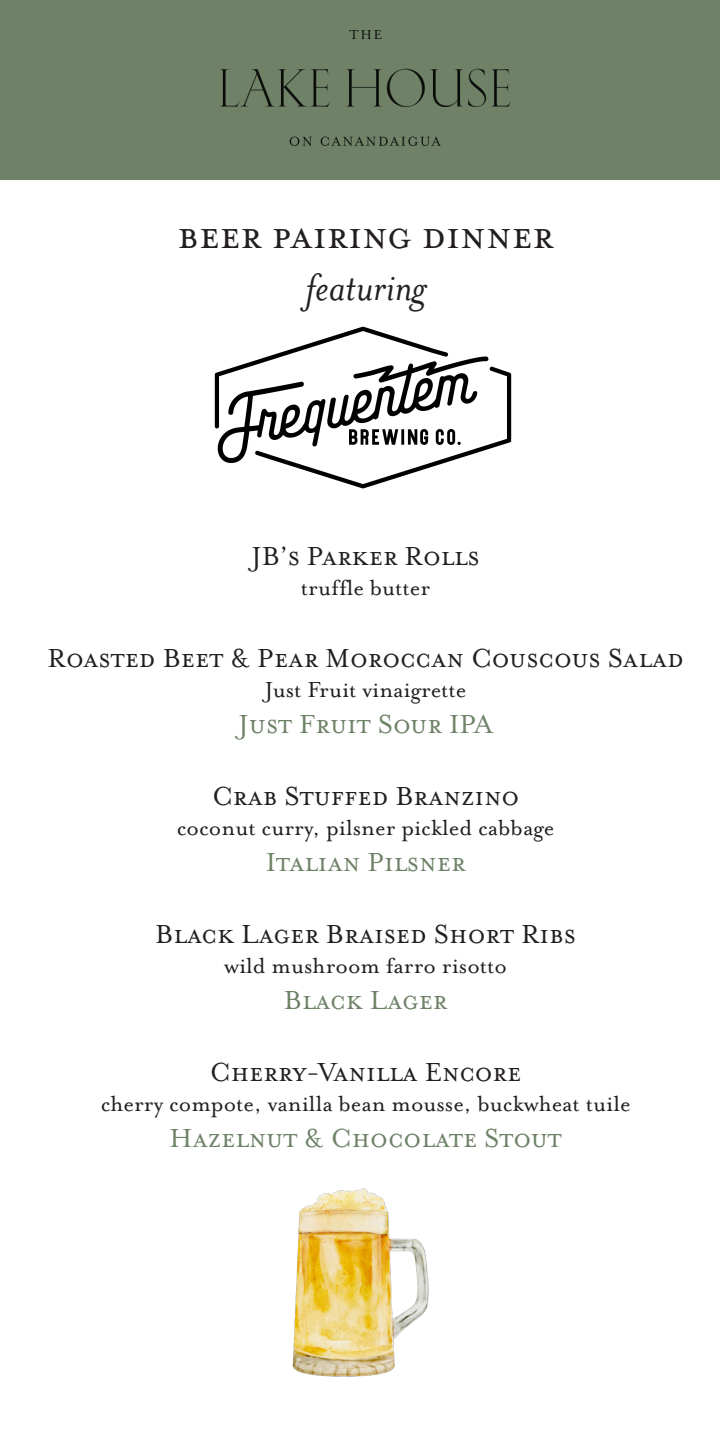
<style>
.page{position:relative;width:720px;height:1440px;background:#fff}
.page>*{position:absolute;margin:0;border:0;box-sizing:border-box;transform-origin:0 0}
.t1{font:43.75px "Mrs Eaves All Small Caps OT";color:#231f20}
.t2{font:italic 43.75px "Mrs Eaves OT";color:#231f20}
.t3{font:30px "Mrs Eaves Small Caps OT";color:#231f20}
.t4{font:30px "Mrs Eaves Small Caps OT";color:#6e8268}
.t5{font:25px "Mrs Eaves Lining OT";color:#231f20}
</style>
<div class="page">
<div style="left:0;top:0;width:720px;height:180px;background:#6f8268"></div>
<img style="left:220px;top:31px;width:291px;height:115px">
<img style="left:214px;top:326px;width:298px;height:163px">
<img style="left:292px;top:1188px;width:137px;height:189px">
<h1 class="t1" style="left:178px;top:218px;width:378px">Beer pairing dinner</h1>
<h1 class="t2" style="left:305px;top:264px;width:122px">featuring</h1>
<p class="t3" style="left:252px;top:540px;width:230px">JB’s Parker Rolls</p>
<p class="t5" style="left:301px;top:574px;width:131px">truffle butter</p>
<p class="t3" style="left:47px;top:642px;width:638px">Roasted Beet &amp; Pear Moroccan Couscous Salad</p>
<p class="t5" style="left:265px;top:676px;width:203px">Just Fruit vinaigrette</p>
<p class="t4" style="left:239px;top:708px;width:256px">Just Fruit Sour IPA</p>
<p class="t3" style="left:212px;top:780px;width:309px">Crab Stuffed Branzino</p>
<p class="t5" style="left:177px;top:814px;width:379px">coconut curry, pilsner pickled cabbage</p>
<p class="t4" style="left:266px;top:846px;width:201px">Italian Pilsner</p>
<p class="t3" style="left:155px;top:918px;width:422px">Black Lager Braised Short Ribs</p>
<p class="t5" style="left:224px;top:952px;width:285px">wild mushroom farro risotto</p>
<p class="t4" style="left:284px;top:984px;width:165px">Black Lager</p>
<p class="t3" style="left:210px;top:1056px;width:313px">Cherry-Vanilla Encore</p>
<p class="t5" style="left:101px;top:1090px;width:531px">cherry compote, vanilla bean mousse, buckwheat tuile</p>
<p class="t4" style="left:169px;top:1122px;width:394px">Hazelnut &amp; Chocolate Stout</p>
</div>
